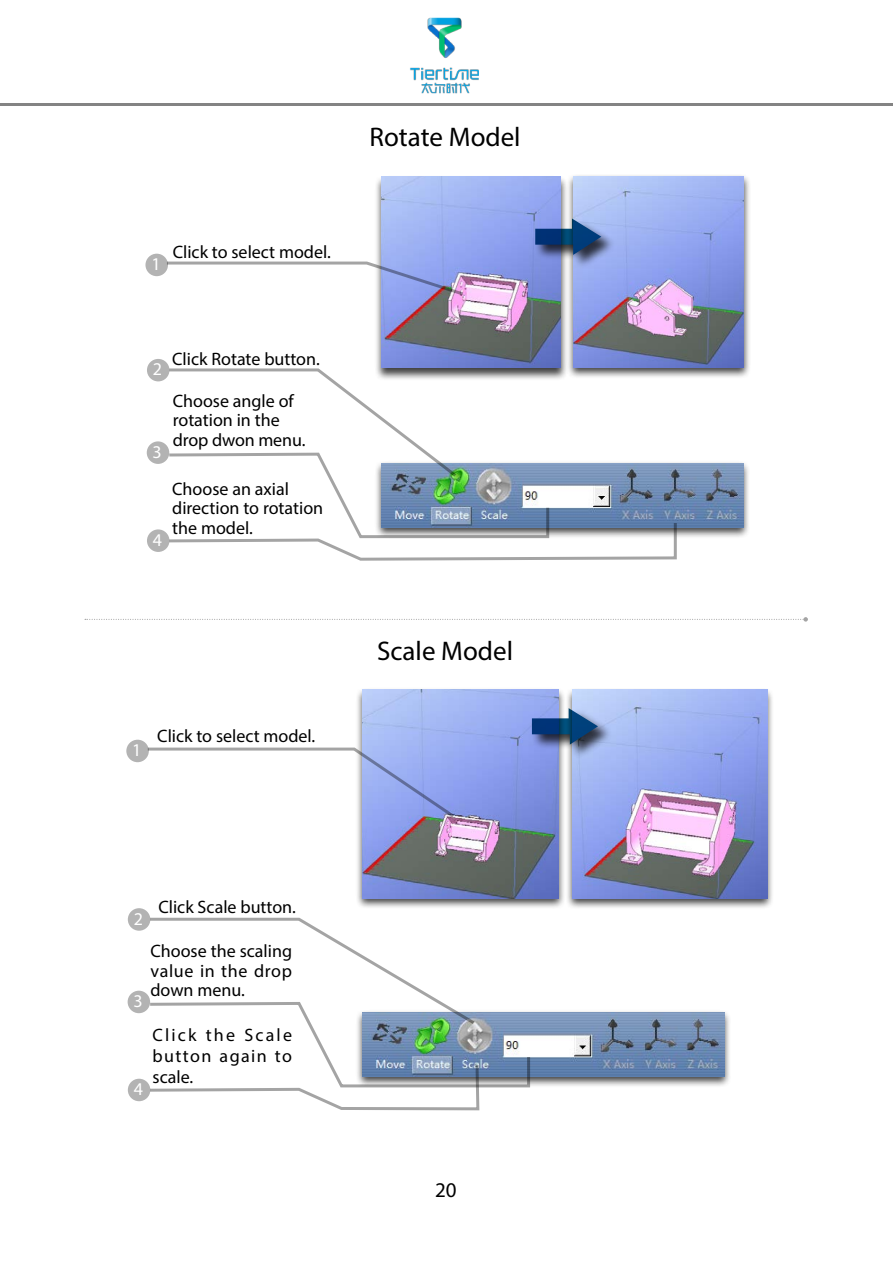
<style>
.page{position:relative;width:893px;height:1263px;background:#fff}
.page>*{position:absolute;margin:0;border:0;box-sizing:border-box;transform-origin:0 0}
.t1{font:27px "Myriad Pro";color:#000}
.t2{font:21px "Myriad Pro";color:#000}
.t3{font:18px/19.5px "Myriad Pro";color:#000}
.t4{font:18px "Myriad Pro";color:#fff}
</style>
<div class="page">
<hr style="left:0;top:103px;width:893px;height:2px;background:#000">
<img style="left:410px;top:17px;width:69px;height:77px">
<div style="left:374px;top:175px;width:194px;height:206px;background:#000;opacity:.75"></div>
<img style="left:381px;top:176px;width:180px;height:191px">
<div style="left:566px;top:174px;width:185px;height:205px;background:#000;opacity:.75"></div>
<img style="left:573px;top:176px;width:171px;height:191px">
<div style="left:534px;top:219px;width:81px;height:51px;background:#000;opacity:.75"></div>
<svg style="left:535px;top:218px;width:66px;height:37px;background:#426395"></svg>
<div style="left:147px;top:359px;width:22px;height:22px;background:#b3b3b3;border-radius:50%"></div>
<div style="left:147px;top:441px;width:22px;height:23px;background:#b3b3b3;border-radius:50%"></div>
<div style="left:147px;top:529px;width:22px;height:23px;background:#b3b3b3;border-radius:50%"></div>
<div style="left:374px;top:460px;width:376px;height:79px;background:#000;opacity:.75"></div>
<img style="left:678px;top:463px;width:65px;height:64px">
<svg style="left:168px;top:367px;width:510px;height:194px"></svg>
<div style="left:145px;top:254px;width:23px;height:22px;background:#b3b3b3;border-radius:50%"></div>
<svg style="left:165px;top:260px;width:300px;height:37px"></svg>
<div style="left:565px;top:687px;width:210px;height:223px;background:#000;opacity:.75"></div>
<img style="left:572px;top:690px;width:195px;height:208px">
<div style="left:355px;top:687px;width:210px;height:222px;background:#000;opacity:.75"></div>
<img style="left:363px;top:690px;width:195px;height:208px">
<div style="left:531px;top:708px;width:81px;height:51px;background:#000;opacity:.75"></div>
<svg style="left:532px;top:708px;width:66px;height:36px;background:#446696"></svg>
<div style="left:128px;top:908px;width:22px;height:23px;background:#b3b3b3;border-radius:50%"></div>
<div style="left:128px;top:991px;width:22px;height:22px;background:#b3b3b3;border-radius:50%"></div>
<div style="left:128px;top:1079px;width:22px;height:22px;background:#b3b3b3;border-radius:50%"></div>
<div style="left:355px;top:1010px;width:376px;height:78px;background:#000;opacity:.75"></div>
<img style="left:532px;top:1013px;width:192px;height:63px">
<svg style="left:149px;top:917px;width:383px;height:194px"></svg>
<div style="left:126px;top:740px;width:23px;height:22px;background:#b3b3b3;border-radius:50%"></div>
<svg style="left:146px;top:746px;width:310px;height:73px"></svg>
<svg style="left:85px;top:617px;width:723px;height:5px"></svg>
<p class="t4" style="left:151px;top:253px;width:11px">1</p>
<p class="t3" style="left:173px;top:242px;width:160px">Click to select model.</p>
<p class="t4" style="left:153px;top:358px;width:11px">2</p>
<p class="t4" style="left:153px;top:441px;width:11px">3</p>
<p class="t4" style="left:153px;top:529px;width:11px">4</p>
<p class="t3" style="left:172px;top:349px;width:149px">Click Rotate button.</p>
<p class="t3" style="left:173px;top:391px;width:134px">Choose angle of rotation in the drop dwon menu.</p>
<p class="t3" style="left:172px;top:478px;width:152px">Choose an axial direction to rotation the model.</p>
<p class="t4" style="left:132px;top:739px;width:11px">1</p>
<p class="t3" style="left:157px;top:726px;width:160px">Click to select model.</p>
<h1 class="t1" style="left:369px;top:120px;width:153px">Rotate Model</h1>
<h1 class="t1" style="left:377px;top:635px;width:138px">Scale Model</h1>
<p class="t4" style="left:134px;top:907px;width:11px">2</p>
<p class="t4" style="left:133px;top:990px;width:11px">3</p>
<p class="t4" style="left:134px;top:1078px;width:11px">4</p>
<p class="t3" style="left:158px;top:897px;width:139px">Click Scale button.</p>
<p class="t3" style="left:150px;top:941px;width:143px;text-align:justify">Choose the scaling value in the drop down menu.</p>
<p class="t3" style="left:153px;top:1024px;width:141px;line-height:21px;text-align:justify">Click the Scale button again to scale.</p>
<p class="t2" style="left:435px;top:1176px;width:23px">20</p>
</div>
